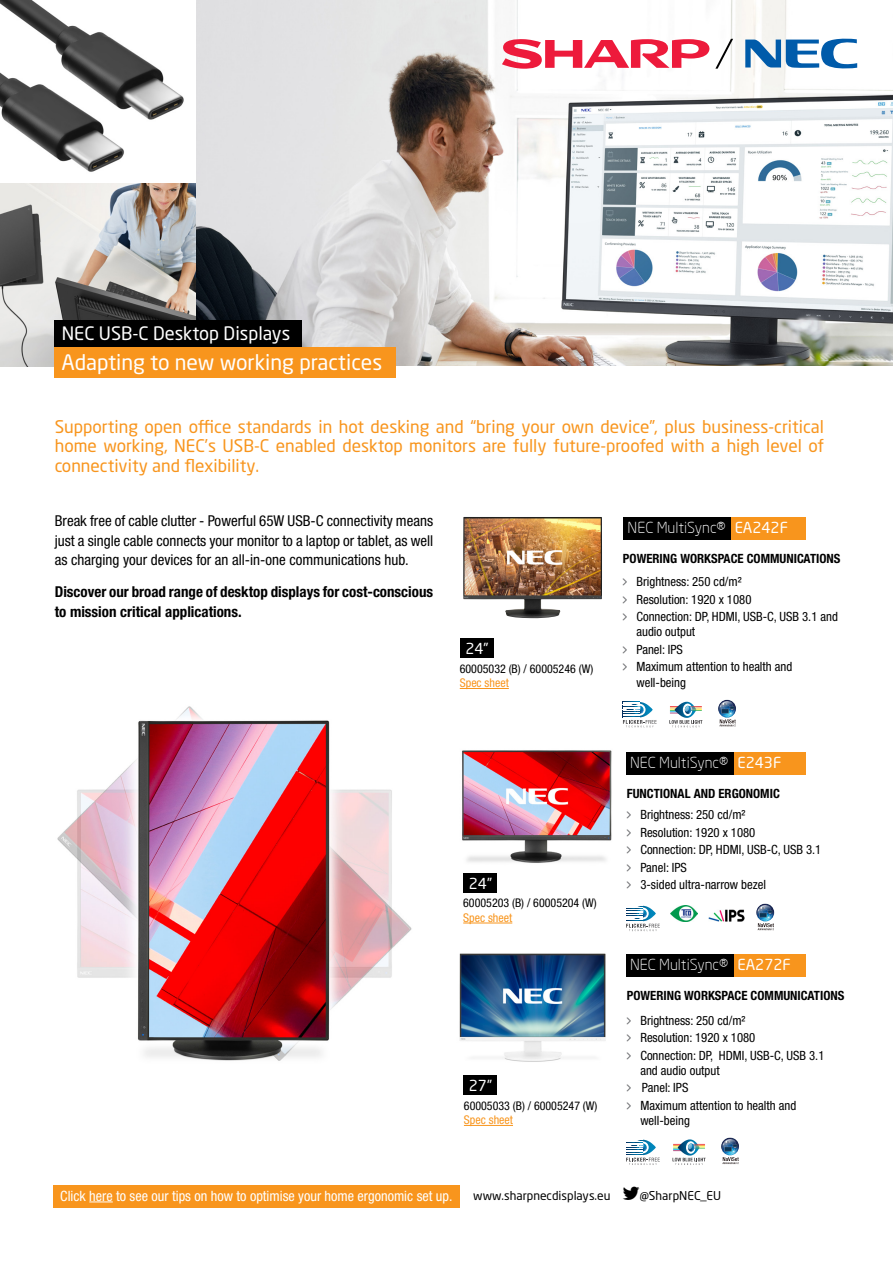
<style>
.page{position:relative;width:893px;height:1263px;background:#fff}
.page>*{position:absolute;margin:0;border:0;box-sizing:border-box;transform-origin:0 0}
.t1{font:21.15px "Neo Sans Pro";color:#fff}
.t2{font:18.3px "Neo Sans Pro";color:#fff}
.t3{font:17.25px/19.5px "Neo Sans Pro";color:#f8951d;text-align:justify}
.t4{font:condensed 15px/19.5px "Helvetica Neue LT Std";color:#000;text-align:justify}
.t5{font:700 condensed 15px/19.5px "Helvetica Neue LT Std";color:#000}
.t6{font:300 15px "Neo Sans Pro";color:#fff}
.t7{font:15px "Neo Sans Pro";color:#fff}
.t8{font:condensed 14.25px "Helvetica Neue LT Std";color:#fff}
.t9{font:condensed 12.75px/17.4px "Helvetica Neue LT Std";color:#000}
.t10{font:700 condensed 12.75px "Helvetica Neue LT Std";color:#000}
.t11{font:condensed 12px "Helvetica Neue LT Std";color:#000}
.t12{font:12px "Neo Sans Pro";color:#000}
.t13{font:condensed 12px "Helvetica Neue LT Std";color:#f8951d}
.s1{font-weight:400}
</style>
<div class="page">
<img style="left:196px;top:1px;width:697px;height:364px">
<img style="left:0;top:0;width:196px;height:366px">
<div style="left:53px;top:1185px;width:407px;height:22px;background:#f8951d"></div>
<svg style="left:89px;top:1201px;width:24px;height:1px"></svg>
<div style="left:54px;top:320px;width:248px;height:27px;background:#000"></div>
<div style="left:54px;top:347px;width:341px;height:31px;background:#f8951d"></div>
<img style="left:459px;top:953px;width:147px;height:109px">
<img style="left:463px;top:517px;width:139px;height:101px">
<svg style="left:623px;top:702px;width:34px;height:25px"></svg>
<svg style="left:669px;top:702px;width:33px;height:25px"></svg>
<img style="left:718px;top:700px;width:18px;height:18px;border-radius:9px">
<svg style="left:719px;top:719px;width:17px;height:7px"></svg>
<div style="left:464px;top:1075px;width:33px;height:20px;background:#000"></div>
<div style="left:461px;top:638px;width:33px;height:20px;background:#000"></div>
<hr style="left:464px;top:1125px;width:49px;height:1px;background:#f8951d">
<svg style="left:745px;top:39px;width:112px;height:30px"></svg>
<svg style="left:502px;top:39px;width:231px;height:30px"></svg>
<hr style="left:460px;top:688px;width:49px;height:1px;background:#f8951d">
<svg style="left:626px;top:1139px;width:34px;height:26px"></svg>
<svg style="left:672px;top:1139px;width:34px;height:26px"></svg>
<img style="left:721px;top:1137px;width:18px;height:18px;border-radius:9px">
<svg style="left:722px;top:1157px;width:17px;height:7px"></svg>
<img style="left:462px;top:750px;width:150px;height:113px">
<div style="left:464px;top:873px;width:33px;height:20px;background:#000"></div>
<hr style="left:463px;top:923px;width:49px;height:1px;background:#f8951d">
<svg style="left:626px;top:905px;width:34px;height:26px"></svg>
<img style="left:671px;top:905px;width:26px;height:17px">
<img style="left:756px;top:903px;width:18px;height:18px;border-radius:9px">
<svg style="left:758px;top:923px;width:16px;height:7px"></svg>
<img style="left:708px;top:909px;width:36px;height:12px">
<div style="left:733px;top:752px;width:72px;height:23px;background:#f8951d"></div>
<div style="left:626px;top:752px;width:107px;height:23px;background:#000"></div>
<div style="left:733px;top:954px;width:72px;height:23px;background:#f8951d"></div>
<div style="left:626px;top:954px;width:107px;height:23px;background:#000"></div>
<div style="left:730px;top:517px;width:75px;height:23px;background:#f8951d"></div>
<div style="left:623px;top:517px;width:107px;height:23px;background:#000"></div>
<img style="left:57px;top:706px;width:355px;height:355px">
<h2 class="t2" style="left:62px;top:322px;width:230px">NEC USB-C Desktop Displays</h2>
<h1 class="t1" style="left:62px;top:350px;width:322px">Adapting to new working practices</h1>
<h3 class="t3" style="left:55px;top:416px;width:771px">Supporting open office standards in hot desking and “bring your own device”, plus business-critical home working, NEC’s USB-C enabled desktop monitors are fully future-proofed with a high level of connectivity and flexibility.</h3>
<p class="t4" style="left:55px;top:511px;width:380px">Break free of cable clutter - Powerful 65W USB-C connectivity means just a single cable connects your monitor to a laptop or tablet, as well as charging your devices for an all-in-one communications hub.</p>
<p class="t5" style="left:55px;top:582px;width:380px">Discover our broad range of desktop displays for cost-conscious to mission critical applications.</p>
<p class="t7" style="left:465px;top:639px;width:25px">24”</p>
<p class="t11" style="left:460px;top:662px;width:135px">60005032 (B) / 60005246 (W)</p>
<p class="t13" style="left:460px;top:676px;width:51px">Spec sheet</p>
<p class="t6" style="left:628px;top:518px;width:162px">NEC MultiSync® <span class="s1">EA242F</span></p>
<p class="t10" style="left:623px;top:550px;width:219px">POWERING WORKSPACE COMMUNICATIONS</p>
<p class="t9" style="left:636px;top:573px;width:203px">Brightness: 250 cd/m²<br>Resolution: 1920 x 1080<br>Connection: DP, HDMI, USB-C, USB 3.1 and</p>
<p class="t9" style="left:636px;top:623px;width:157px">audio output<br>Panel: IPS<br>Maximum attention to health and</p>
<p class="t9" style="left:636px;top:673px;width:51px">well-being</p>
<p class="t6" style="left:630px;top:753px;width:153px">NEC MultiSync® <span class="s1">E243F</span></p>
<p class="t10" style="left:627px;top:786px;width:154px">FUNCTIONAL AND ERGONOMIC</p>
<p class="t9" style="left:640px;top:806px;width:183px">Brightness: 250 cd/m²<br>Resolution: 1920 x 1080<br>Connection: DP, HDMI, USB-C, USB 3.1<br>Panel: IPS</p>
<p class="t7" style="left:469px;top:874px;width:25px">24”</p>
<p class="t9" style="left:640px;top:876px;width:127px">3-sided ultra-narrow bezel</p>
<p class="t11" style="left:463px;top:896px;width:135px">60005203 (B) / 60005204 (W)</p>
<p class="t13" style="left:463px;top:910px;width:51px">Spec sheet</p>
<p class="t7" style="left:469px;top:1076px;width:25px">27”</p>
<p class="t11" style="left:464px;top:1098px;width:135px">60005033 (B) / 60005247 (W)</p>
<p class="t13" style="left:464px;top:1113px;width:51px">Spec sheet</p>
<p class="t6" style="left:630px;top:955px;width:162px">NEC MultiSync® <span class="s1">EA272F</span></p>
<p class="t10" style="left:627px;top:987px;width:219px">POWERING WORKSPACE COMMUNICATIONS</p>
<p class="t9" style="left:640px;top:1011px;width:186px">Brightness: 250 cd/m²<br>Resolution: 1920 x 1080<br>Connection: DP, HDMI, USB-C, USB 3.1</p>
<p class="t9" style="left:640px;top:1062px;width:157px">and audio output<br>Panel: IPS<br>Maximum attention to health and</p>
<p class="t9" style="left:640px;top:1112px;width:51px">well-being</p>
<p class="t8" style="left:60px;top:1187px;width:394px">Click here to see our tips on how to optimise your home ergonomic set up.</p>
<p class="t12" style="left:473px;top:1188px;width:139px">www.sharpnecdisplays.eu</p>
<p class="t12" style="left:640px;top:1188px;width:83px">@SharpNEC_EU</p>
</div>
